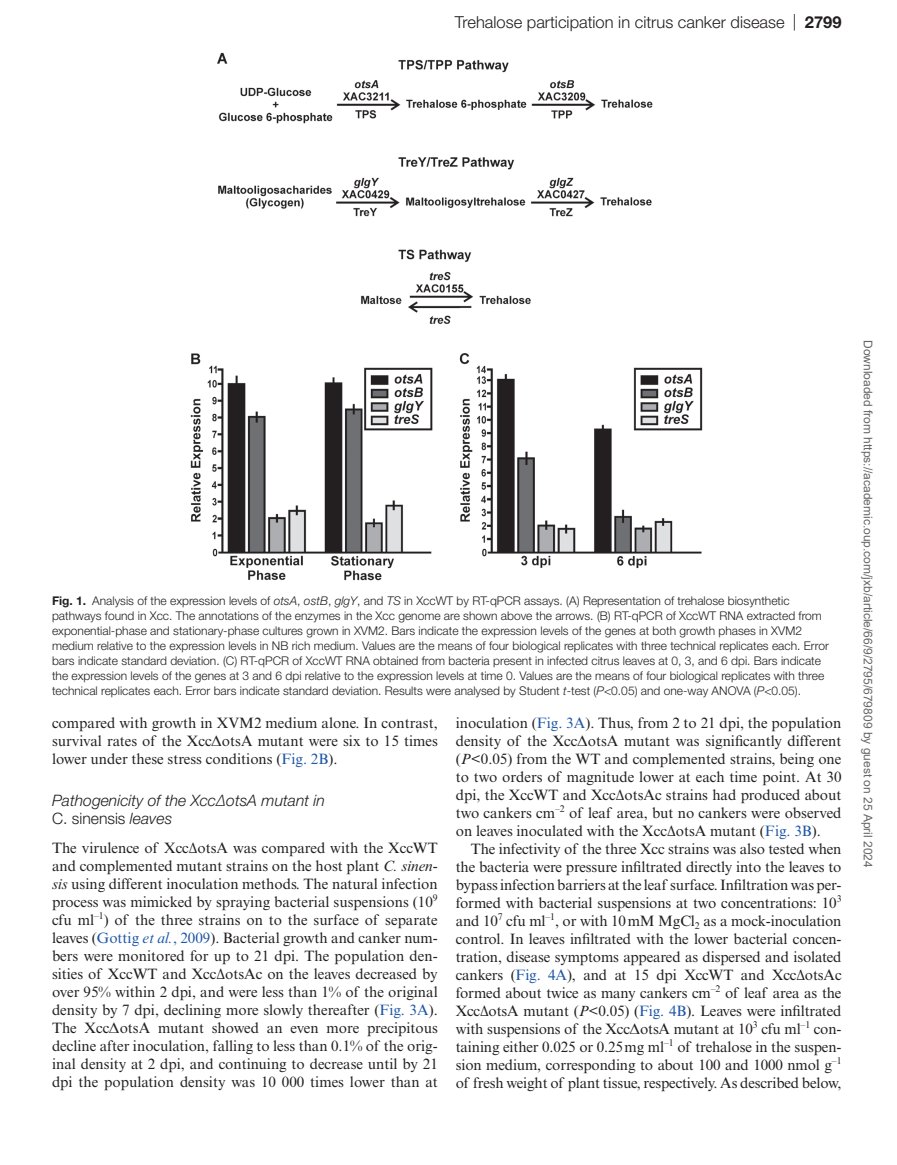
<style>
.page{position:relative;width:897px;height:1165px;background:#fff}
.page>*{position:absolute;margin:0;border:0;box-sizing:border-box;transform-origin:0 0}
.t1{font:300 16.5px "Helvetica Neue LT Std";color:#231f20}
.t2{font:italic 300 15.75px/18px "Helvetica Neue LT Std";color:#231f20}
.t3{font:15px/18px "Times New Roman MT Std";color:#231f20;text-align:justify}
.t4{font:300 12px/15px "Helvetica Neue LT Std";color:#231f20}
.t5{font:12px "Arial";color:#666}
.s1{font-weight:700}
.s2{font-style:italic}
.s3{font-family:"Gandhari Unicode"}
.s4{color:#1e56a6}
.s5{font-style:normal}
.s6{font-style:italic;color:#1e56a6}
</style>
<div class="page">
<img style="left:190px;top:52px;width:512px;height:529px">
<p class="t1" style="left:455px;top:12px;width:388px">Trehalose participation in citrus canker disease | <span class="s1">2799</span></p>
<p class="t4" style="left:52px;top:593px;width:778px"><span class="s1">Fig. 1.</span> Analysis of the expression levels of <span class="s2">otsA</span>, <span class="s2">ostB</span>, <span class="s2">glgY</span>, and <span class="s2">TS</span> in XccWT by RT-qPCR assays. (A) Representation of trehalose biosynthetic pathways found in Xcc. The annotations of the enzymes in the Xcc genome are shown above the arrows. (B) RT-qPCR of XccWT RNA extracted from exponential-phase and stationary-phase cultures grown in XVM2. Bars indicate the expression levels of the genes at both growth phases in XVM2 medium relative to the expression levels in NB rich medium. Values are the means of four biological replicates with three technical replicates each. Error bars indicate standard deviation. (C) RT-qPCR of XccWT RNA obtained from bacteria present in infected citrus leaves at 0, 3, and 6 dpi. Bars indicate the expression levels of the genes at 3 and 6 dpi relative to the expression levels at time 0. Values are the means of four biological replicates with three technical replicates each. Error bars indicate standard deviation. Results were analysed by Student <span class="s2">t</span>-test (<span class="s2">P</span>&lt;0.05) and one-way ANOVA (<span class="s2">P</span>&lt;0.05).</p>
<p class="t3" style="left:52px;top:714px;width:387px">compared with growth in XVM2 medium alone. In contrast, survival rates of the Xcc<span class="s3">Δ</span>otsA mutant were six to 15 times lower under these stress conditions (<span class="s4">Fig. 2B</span>).</p>
<p class="t2" style="left:52px;top:791px;width:274px">Pathogenicity of the Xcc∆otsA mutant in<br><span class="s5">C. sinensis</span> leaves</p>
<p class="t3" style="left:52px;top:838px;width:387px">The virulence of Xcc∆otsA was compared with the XccWT and complemented mutant strains on the host plant <span class="s2">C. sinen&shy;sis</span> using different inoculation methods. The natural infection process was mimicked by spraying bacterial suspensions (10<sup>9 </sup>cfu ml<sup>–1</sup>) of the three strains on to the surface of separate leaves (<span class="s4">Gottig</span> <span class="s6">et al.</span><span class="s4">, 2009</span>). Bacterial growth and canker num&shy;bers were monitored for up to 21 dpi. The population den&shy;sities of XccWT and Xcc∆otsAc on the leaves decreased by over 95% within 2 dpi, and were less than 1% of the original density by 7 dpi, declining more slowly thereafter (<span class="s4">Fig. 3A</span>).<br>The Xcc<span class="s3">Δ</span>otsA mutant showed an even more precipitous decline after inoculation, falling to less than 0.1% of the orig&shy;inal density at 2 dpi, and continuing to decrease until by 21 dpi the population density was 10 000 times lower than at</p>
<p class="t3" style="left:455px;top:714px;width:387px">inoculation (<span class="s4">Fig. 3A</span>). Thus, from 2 to 21 dpi, the population density of the Xcc<span class="s3">Δ</span>otsA mutant was significantly different (<span class="s2">P</span>&lt;0.05) from the WT and complemented strains, being one to two orders of magnitude lower at each time point. At 30 dpi, the XccWT and Xcc∆otsAc strains had produced about two cankers cm<sup>–2</sup> of leaf area, but no cankers were observed on leaves inoculated with the Xcc∆otsA mutant (<span class="s4">Fig. 3B</span>).</p>
<p class="t3" style="left:455px;top:840px;width:387px;text-indent:15px">The infectivity of the three Xcc strains was also tested when the bacteria were pressure infiltrated directly into the leaves to bypass infection barriers at the leaf surface. Infiltration was per&shy;formed with bacterial suspensions at two concentrations: 10<sup>3 </sup>and 10<sup>7</sup> cfu ml<sup>–1</sup>, or with 10mM MgCl<sub>2</sub> as a mock-inoculation control. In leaves infiltrated with the lower bacterial concen&shy;tration, disease symptoms appeared as dispersed and isolated cankers (<span class="s4">Fig. 4A</span>), and at 15 dpi XccWT and Xcc∆otsAc formed about twice as many cankers cm<sup>–2</sup> of leaf area as the Xcc∆otsA mutant (<span class="s2">P</span>&lt;0.05) (<span class="s4">Fig. 4B</span>). Leaves were infiltrated with suspensions of the Xcc<span class="s3">Δ</span>otsA mutant at 10<sup>3</sup> cfu ml<sup>–1</sup> con&shy;taining either 0.025 or 0.25mg ml<sup>–1</sup> of trehalose in the suspen&shy;sion medium, corresponding to about 100 and 1000 nmol g<sup>–1 </sup>of fresh weight of plant tissue, respectively. As described below,</p>
<p class="t5" style="left:872px;top:340px;width:529px;rotate:90deg">Downloaded from https://academic.oup.com/jxb/article/66/9/2795/679809 by guest on 25 April 2024</p>
</div>
